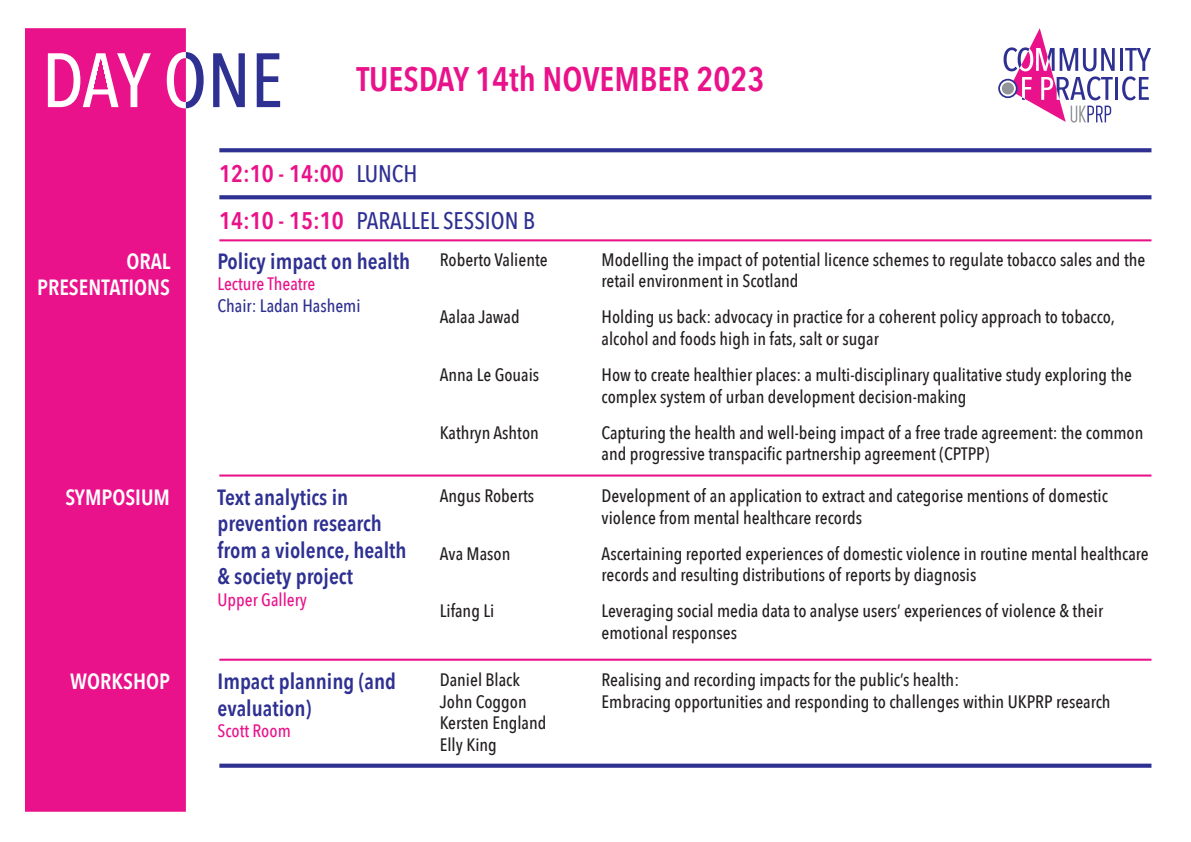
<style>
.page{position:relative;width:1191px;height:842px;background:#fff}
.page>*{position:absolute;margin:0;border:0;box-sizing:border-box;transform-origin:0 0}
.t1{font:600 34px "Avenir Next Condensed";color:#e9128a}
.t2{font:500 24px "Avenir Next Condensed";color:#2e3092}
.t3{font:600 24px "Avenir Next Condensed";color:#e9128a}
.t4{font:600 22px/26.4px "Avenir Next Condensed";color:#2e3092}
.t5{font:600 22px/26.4px "Avenir Next Condensed";color:#fff;text-align:right}
.t6{font:500 18px/21.6px "Avenir Next Condensed";color:#231f20}
.t7{font:500 18px "Avenir Next Condensed";color:#e9128a}
.t8{font:500 18px "Avenir Next Condensed";color:#2e3092}
.s1{font-weight:500;color:#2e3092}
.s2{font-weight:600;color:#e9128a}
</style>
<div class="page">
<hr style="left:219px;top:239px;width:932px;height:2px;background:#e9128a">
<hr style="left:1119px;top:48px;width:3px;height:23px;background:#2e3092">
<svg style="left:1003px;top:28px;width:111px;height:95px"></svg>
<hr style="left:1115px;top:77px;width:3px;height:23px;background:#2e3092">
<svg style="left:1122px;top:48px;width:29px;height:52px"></svg>
<svg style="left:999px;top:80px;width:17px;height:17px"></svg>
<div style="left:998px;top:79px;width:19px;height:19px;border:2px solid #2e3092;border-radius:50%"></div>
<div style="left:1001px;top:82px;width:13px;height:13px;background:#939598;border-radius:50%"></div>
<div style="left:25px;top:28px;width:161px;height:784px;background:#e9128a"></div>
<svg style="left:219px;top:195px;width:932px;height:4px;fill:#2e3092"></svg>
<svg style="left:186px;top:52px;width:18px;height:56px"></svg>
<svg style="left:213px;top:53px;width:32px;height:54px"></svg>
<svg style="left:257px;top:53px;width:23px;height:54px"></svg>
<hr style="left:219px;top:474px;width:932px;height:3px;background:#e9128a">
<hr style="left:219px;top:659px;width:932px;height:2px;background:#e9128a">
<svg style="left:219px;top:764px;width:932px;height:4px;fill:#2e3092"></svg>
<svg style="left:219px;top:148px;width:932px;height:4px;fill:#2e3092"></svg>
<h1 class="t1" style="left:356px;top:50px;width:409px">TUESDAY 14th NOVEMBER 2023</h1>
<h2 class="t3" style="left:219px;top:153px;width:200px">12:10 - 14:00 <span class="s1">LUNCH</span></h2>
<h2 class="t2" style="left:219px;top:206px;width:317px"><span class="s2">14:10 - 15:10</span> PARALLEL SESSION B</h2>
<p class="t5" style="left:37px;top:247px;width:135px">ORAL<br>PRESENTATIONS</p>
<p class="t6" style="left:601px;top:249px;width:545px">Modelling the impact of potential licence schemes to regulate tobacco sales and the retail environment in Scotland</p>
<p class="t6" style="left:601px;top:306px;width:515px">Holding us back: advocacy in practice for a coherent policy approach to tobacco, alcohol and foods high in fats, salt or sugar</p>
<p class="t6" style="left:601px;top:364px;width:532px">How to create healthier places: a multi-disciplinary qualitative study exploring the complex system of urban development decision-making</p>
<p class="t6" style="left:601px;top:421px;width:543px">Capturing the health and well-being impact of a free trade agreement: the common and progressive transpacific partnership agreement (CPTPP)</p>
<p class="t4" style="left:217px;top:483px;width:190px">Text analytics in prevention research from a violence, health &amp; society project</p>
<p class="t7" style="left:217px;top:589px;width:91px">Upper Gallery</p>
<p class="t6" style="left:440px;top:249px;width:109px">Roberto Valiente</p>
<p class="t4" style="left:217px;top:247px;width:194px">Policy impact on health</p>
<p class="t7" style="left:217px;top:273px;width:99px">Lecture Theatre</p>
<p class="t8" style="left:217px;top:295px;width:145px">Chair: Ladan Hashemi</p>
<p class="t6" style="left:440px;top:306px;width:81px">Aalaa Jawad</p>
<p class="t6" style="left:440px;top:364px;width:101px">Anna Le Gouais</p>
<p class="t6" style="left:440px;top:421px;width:101px">Kathryn Ashton</p>
<p class="t5" style="left:65px;top:483px;width:106px">SYMPOSIUM</p>
<p class="t6" style="left:601px;top:485px;width:508px">Development of an application to extract and categorise mentions of domestic violence from mental healthcare records</p>
<p class="t6" style="left:601px;top:542px;width:549px">Ascertaining reported experiences of domestic violence in routine mental healthcare records and resulting distributions of reports by diagnosis</p>
<p class="t6" style="left:601px;top:600px;width:503px">Leveraging social media data to analyse users’ experiences of violence &amp; their emotional responses</p>
<p class="t4" style="left:217px;top:668px;width:180px">Impact planning (and evaluation)</p>
<p class="t7" style="left:217px;top:720px;width:75px">Scott Room</p>
<p class="t6" style="left:440px;top:485px;width:96px">Angus Roberts</p>
<p class="t6" style="left:440px;top:542px;width:72px">Ava Mason</p>
<p class="t6" style="left:440px;top:600px;width:56px">Lifang Li</p>
<p class="t5" style="left:70px;top:668px;width:101px">WORKSHOP</p>
<p class="t6" style="left:601px;top:669px;width:510px">Realising and recording impacts for the public’s health:<br>Embracing opportunities and responding to challenges within UKPRP research</p>
<p class="t6" style="left:440px;top:669px;width:108px">Daniel Black<br>John Coggon<br>Kersten England<br>Elly King</p>
</div>
